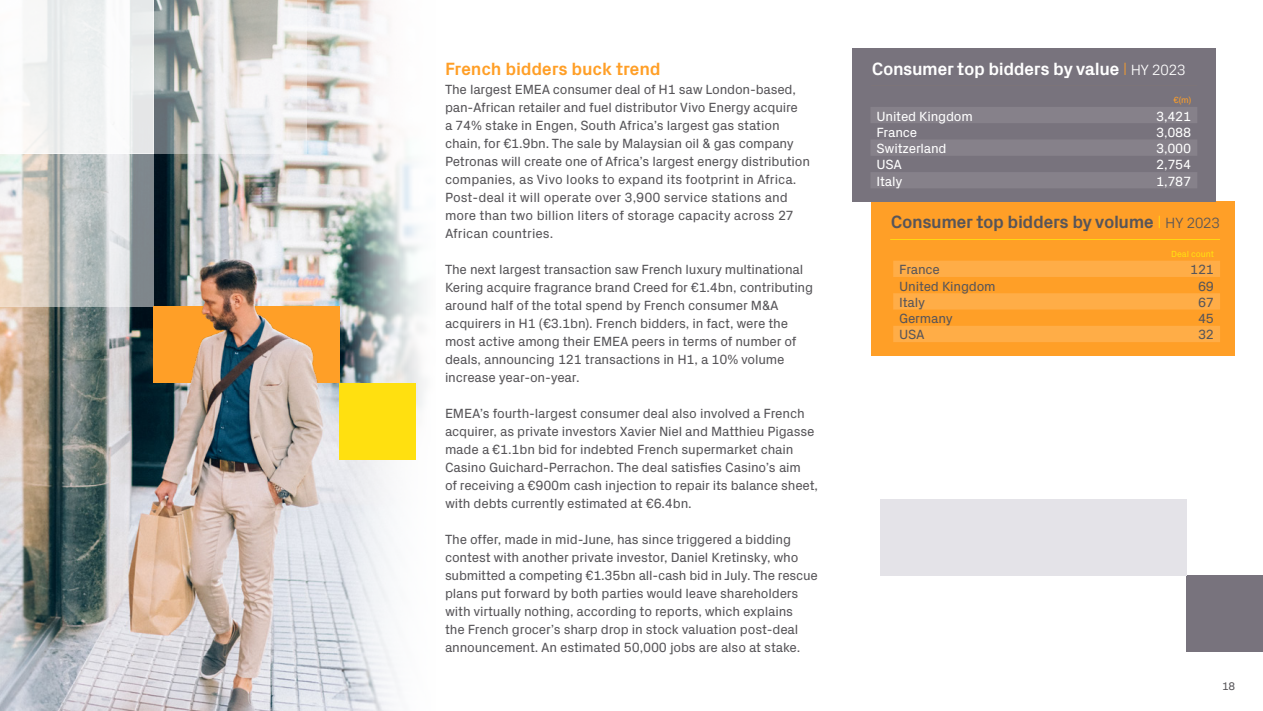
<style>
.page{position:relative;width:1263px;height:711px;background:#fff}
.page>*{position:absolute;margin:0;border:0;box-sizing:border-box;transform-origin:0 0}
._02_Sub_Head{font:700 18px "Px Grotesk";letter-spacing:-.025em;color:#575559}
.Table_heading{font:700 18px "Px Grotesk";letter-spacing:-.025em;color:#fff}
._02_Sub_Head-2{font:700 18px "Px Grotesk";letter-spacing:-.015em;color:#ff9f27}
._03_Body_Copy{font:13.5px/18px "Px Grotesk";letter-spacing:-.015em;color:#575559}
.Table_top_5{font:13.5px "Px Grotesk";letter-spacing:-.015em;color:#fff}
.Table_top_5-2{font:13.5px "Px Grotesk";letter-spacing:-.015em;color:#575559}
.t1{font:11.25px "Px Grotesk";color:#575559}
.Table_top_5-3{font:9px "Px Grotesk";letter-spacing:-.015em;color:#ffe010}
.Table_top_5-4{font:9px "Px Grotesk";color:#ff9f27}
.s1{font-weight:300;color:#ff9f27}
.s2{font-weight:300;font-size:15px}
.s3{font-weight:300;color:#ffe010}
</style>
<div class="page">
<img style="left:0;top:0;width:344px;height:710px">
<svg style="left:344px;top:0;width:80px;height:710px"></svg>
<svg style="left:153px;top:0;width:153px;height:153px"></svg>
<div style="left:0;top:0;width:153px;height:153px;background:#f1f3f2"></div>
<svg style="left:0;top:153px;width:153px;height:153px;background:#c3c5c2"></svg>
<div style="left:852px;top:48px;width:363px;height:41px;background:#78737d"></div>
<div style="left:871px;top:202px;width:363px;height:38px;background:#ff9f27"></div>
<hr style="left:890px;top:239px;width:330px;height:1px;background:#ffe010">
<hr style="left:871px;top:86px;width:326px;height:1px;background:#ff9f27">
<div style="left:871px;top:240px;width:363px;height:115px;background:#ff9f27"></div>
<div style="left:852px;top:87px;width:363px;height:115px;background:#78737d"></div>
<svg style="left:893px;top:261px;width:327px;height:81px"></svg>
<svg style="left:871px;top:107px;width:326px;height:81px"></svg>
<div style="left:153px;top:306px;width:186px;height:77px;background:#ff9f27"></div>
<div style="left:339px;top:383px;width:77px;height:76px;background:#ffe010"></div>
<div style="left:1186px;top:575px;width:77px;height:76px;background:#78737d"></div>
<div style="left:880px;top:498px;width:306px;height:77px;background:#e4e3e8"></div>
<img style="left:182px;top:304px;width:148px;height:85px">
<p class="_02_Sub_Head-2" style="left:445px;top:56px;width:217px">French bidders buck trend</p>
<p class="_03_Body_Copy" style="left:445px;top:79px;width:366px">The largest EMEA consumer deal of H1 saw London-based, pan-African retailer and fuel distributor Vivo Energy acquire<br>a 74% stake in Engen, South Africa’s largest gas station chain, for €1.9bn. The sale by Malaysian oil &amp; gas company Petronas will create one of Africa’s largest energy distribution companies, as Vivo looks to expand its footprint in Africa.<br>Post-deal it will operate over 3,900 service stations and more than two billion liters of storage capacity across 27<br>African countries.</p>
<p class="_03_Body_Copy" style="left:445px;top:259px;width:370px">The next largest transaction saw French luxury multinational Kering acquire fragrance brand Creed for €1.4bn, contributing around half of the total spend by French consumer M&amp;A acquirers in H1 (€3.1bn). French bidders, in fact, were the most active among their EMEA peers in terms of number of deals, announcing 121 transactions in H1, a 10% volume increase year-on-year.</p>
<p class="_03_Body_Copy" style="left:445px;top:403px;width:374px">EMEA’s fourth-largest consumer deal also involved a French acquirer, as private investors Xavier Niel and Matthieu Pigasse made a €1.1bn bid for indebted French supermarket chain Casino Guichard-Perrachon. The deal satisfies Casino’s aim<br>of receiving a €900m cash injection to repair its balance sheet, with debts currently estimated at €6.4bn.</p>
<p class="_03_Body_Copy" style="left:445px;top:529px;width:374px">The offer, made in mid-June, has since triggered a bidding contest with another private investor, Daniel Kretinsky, who submitted a competing €1.35bn all-cash bid in July. The rescue plans put forward by both parties would leave shareholders with virtually nothing, according to reports, which explains<br>the French grocer’s sharp drop in stock valuation post-deal announcement. An estimated 50,000 jobs are also at stake.</p>
<p class="Table_heading" style="left:872px;top:56px;width:315px">Consumer top bidders by value <span class="s1">I</span> <span class="s2">HY 2023</span></p>
<p class="Table_top_5-4" style="left:1173px;top:94px;width:19px">€(m)</p>
<p class="Table_top_5" style="left:876px;top:106px;width:98px">United Kingdom</p>
<p class="Table_top_5" style="left:1156px;top:106px;width:37px">3,421</p>
<p class="Table_top_5" style="left:876px;top:122px;width:42px">France</p>
<p class="Table_top_5" style="left:1156px;top:122px;width:37px">3,088</p>
<p class="Table_top_5" style="left:876px;top:139px;width:72px">Switzerland</p>
<p class="Table_top_5" style="left:1156px;top:139px;width:37px">3,000</p>
<p class="Table_top_5" style="left:876px;top:155px;width:27px">USA</p>
<p class="Table_top_5" style="left:1156px;top:155px;width:37px">2,754</p>
<p class="Table_top_5" style="left:876px;top:171px;width:27px">Italy</p>
<p class="Table_top_5" style="left:1156px;top:171px;width:37px">1,787</p>
<p class="_02_Sub_Head" style="left:891px;top:209px;width:331px">Consumer top bidders by volume <span class="s3">I</span> <span class="s2">HY 2023</span></p>
<p class="Table_top_5-3" style="left:1171px;top:247px;width:44px">Deal count</p>
<p class="Table_top_5-2" style="left:899px;top:260px;width:42px">France</p>
<p class="Table_top_5-2" style="left:1190px;top:260px;width:25px">121</p>
<p class="Table_top_5-2" style="left:899px;top:276px;width:98px">United Kingdom</p>
<p class="Table_top_5-2" style="left:1198px;top:276px;width:17px">69</p>
<p class="Table_top_5-2" style="left:899px;top:292px;width:27px">Italy</p>
<p class="Table_top_5-2" style="left:1198px;top:292px;width:17px">67</p>
<p class="Table_top_5-2" style="left:899px;top:308px;width:55px">Germany</p>
<p class="Table_top_5-2" style="left:1198px;top:308px;width:17px">45</p>
<p class="Table_top_5-2" style="left:899px;top:325px;width:27px">USA</p>
<p class="Table_top_5-2" style="left:1198px;top:325px;width:17px">32</p>
<p class="t1" style="left:1222px;top:677px;width:15px">18</p>
</div>
